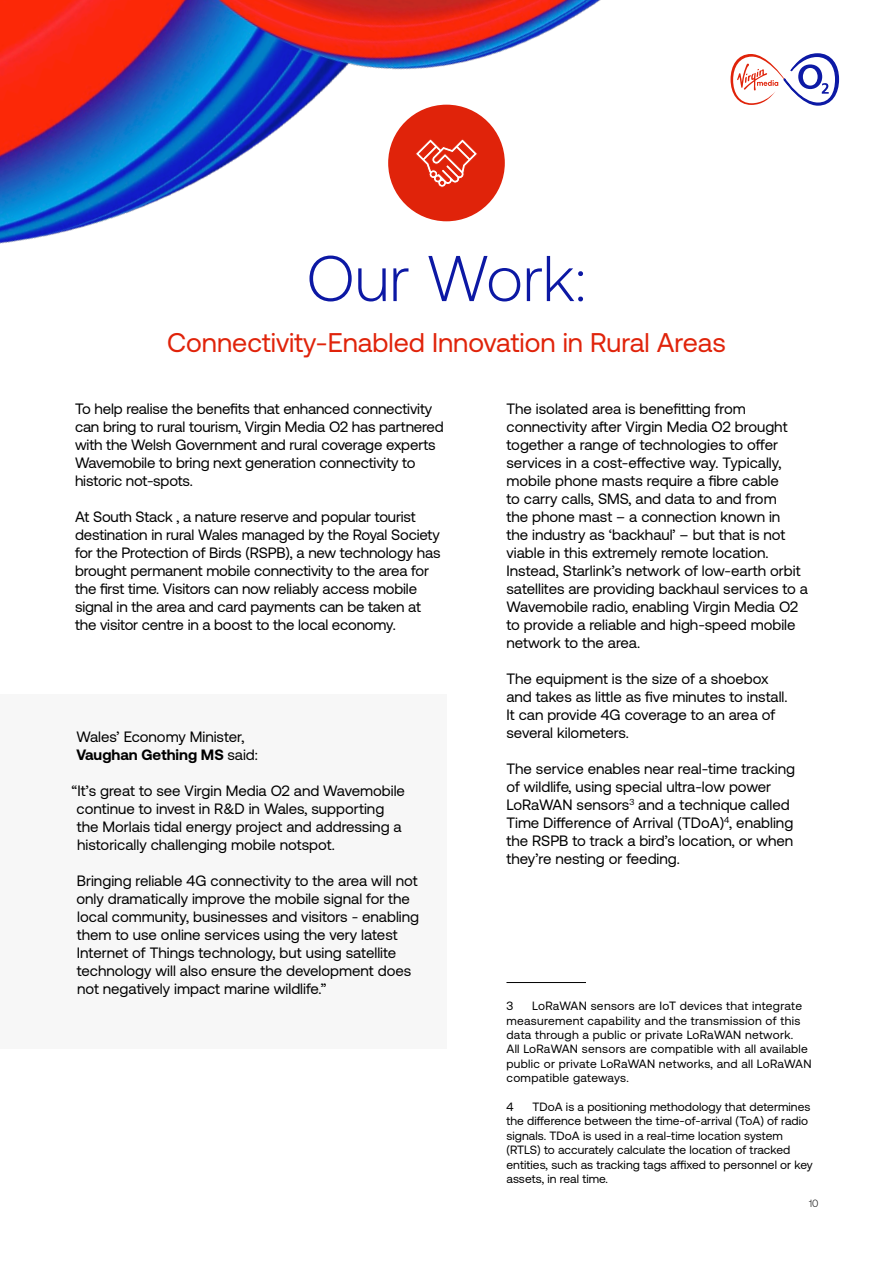
<style>
.page{position:relative;width:893px;height:1263px;background:#fff}
.page>*{position:absolute;margin:0;border:0;box-sizing:border-box;transform-origin:0 0}
.t1{font:300 64.5px "Aeonik Pro";color:#0c18a4}
.t2{font:27px "Aeonik";color:#e0230a}
.t3{font:15px/18px "Aeonik Pro";color:#000}
.t4{font:12px/14.4px "Aeonik Pro";letter-spacing:.005em;color:#000}
.t5{font:12px/14.4px "Aeonik Pro";letter-spacing:.025em;color:#000}
.t6{font:300 10.5px "Aeonik Pro";color:#000}
.s1{font-weight:700}
</style>
<div class="page">
<svg style="left:733px;top:53px;width:107px;height:53px"></svg>
<img style="left:0;top:0;width:733px;height:244px">
<div style="left:0;top:694px;width:446px;height:355px;background:#f7f7f7"></div>
<div style="left:388px;top:105px;width:117px;height:116px;background:#e0230a;border-radius:50%"></div>
<svg style="left:416px;top:139px;width:61px;height:49px"></svg>
<hr style="left:506px;top:982px;width:80px;height:1px;background:#000">
<h1 class="t1" style="left:306px;top:243px;width:282px">Our Work:</h1>
<h2 class="t2" style="left:167px;top:327px;width:560px">Connectivity-Enabled Innovation in Rural Areas</h2>
<p class="t3" style="left:75px;top:400px;width:370px">To help realise the benefits that enhanced connectivity can bring to rural tourism, Virgin Media O2 has partnered with the Welsh Government and rural coverage experts Wavemobile to bring next generation connectivity to historic not-spots.</p>
<p class="t3" style="left:75px;top:508px;width:367px">At South Stack , a nature reserve and popular tourist destination in rural Wales managed by the Royal Society for the Protection of Birds (RSPB), a new technology has brought permanent mobile connectivity to the area for the first time. Visitors can now reliably access mobile signal in the area and card payments can be taken at the visitor centre in a boost to the local economy.</p>
<p class="t3" style="left:76px;top:727px;width:183px">Wales’ Economy Minister,<br><span class="s1">Vaughan Gething MS</span> said:</p>
<p class="t3" style="left:76px;top:781px;width:330px;text-indent:-5px">“It’s great to see Virgin Media O2 and Wavemobile continue to invest in R&amp;D in Wales, supporting the Morlais tidal energy project and addressing a historically challenging mobile notspot.</p>
<p class="t3" style="left:76px;top:871px;width:344px">Bringing reliable 4G connectivity to the area will not only dramatically improve the mobile signal for the local community, businesses and visitors - enabling them to use online services using the very latest Internet of Things technology, but using satellite technology will also ensure the development does not negatively impact marine wildlife.”</p>
<p class="t3" style="left:506px;top:400px;width:303px">The isolated area is benefitting from connectivity after Virgin Media O2 brought together a range of technologies to offer services in a cost-effective way. Typically, mobile phone masts require a fibre cable<br>to carry calls, SMS, and data to and from<br>the phone mast – a connection known in<br>the industry as ‘backhaul’ – but that is not viable in this extremely remote location.<br>Instead, Starlink’s network of low-earth orbit satellites are providing backhaul services to a Wavemobile radio, enabling Virgin Media O2 to provide a reliable and high-speed mobile network to the area.</p>
<p class="t3" style="left:506px;top:670px;width:283px">The equipment is the size of a shoebox and takes as little as five minutes to install.<br>It can provide 4G coverage to an area of several kilometers.</p>
<p class="t3" style="left:506px;top:760px;width:290px">The service enables near real-time tracking of wildlife, using special ultra-low power LoRaWAN sensors<sup>3</sup> and a technique called Time Difference of Arrival (TDoA)<sup>4</sup>, enabling the RSPB to track a bird’s location, or when they’re nesting or feeding.</p>
<p class="t4" style="left:506px;top:999px;width:8px">3</p>
<p class="t5" style="left:506px;top:999px;width:307px;text-indent:26px">LoRaWAN sensors are IoT devices that integrate measurement capability and the transmission of this data through a public or private LoRaWAN network.<br>All LoRaWAN sensors are compatible with all available public or private LoRaWAN networks, and all LoRaWAN compatible gateways.</p>
<p class="t4" style="left:506px;top:1100px;width:9px">4</p>
<p class="t4" style="left:506px;top:1100px;width:308px;text-indent:26px">TDoA is a positioning methodology that determines the difference between the time-of-arrival (ToA) of radio signals. TDoA is used in a real-time location system (RTLS) to accurately calculate the location of tracked entities, such as tracking tags affixed to personnel or key assets, in real time.</p>
<p class="t6" style="left:809px;top:1197px;width:11px">10</p>
</div>
